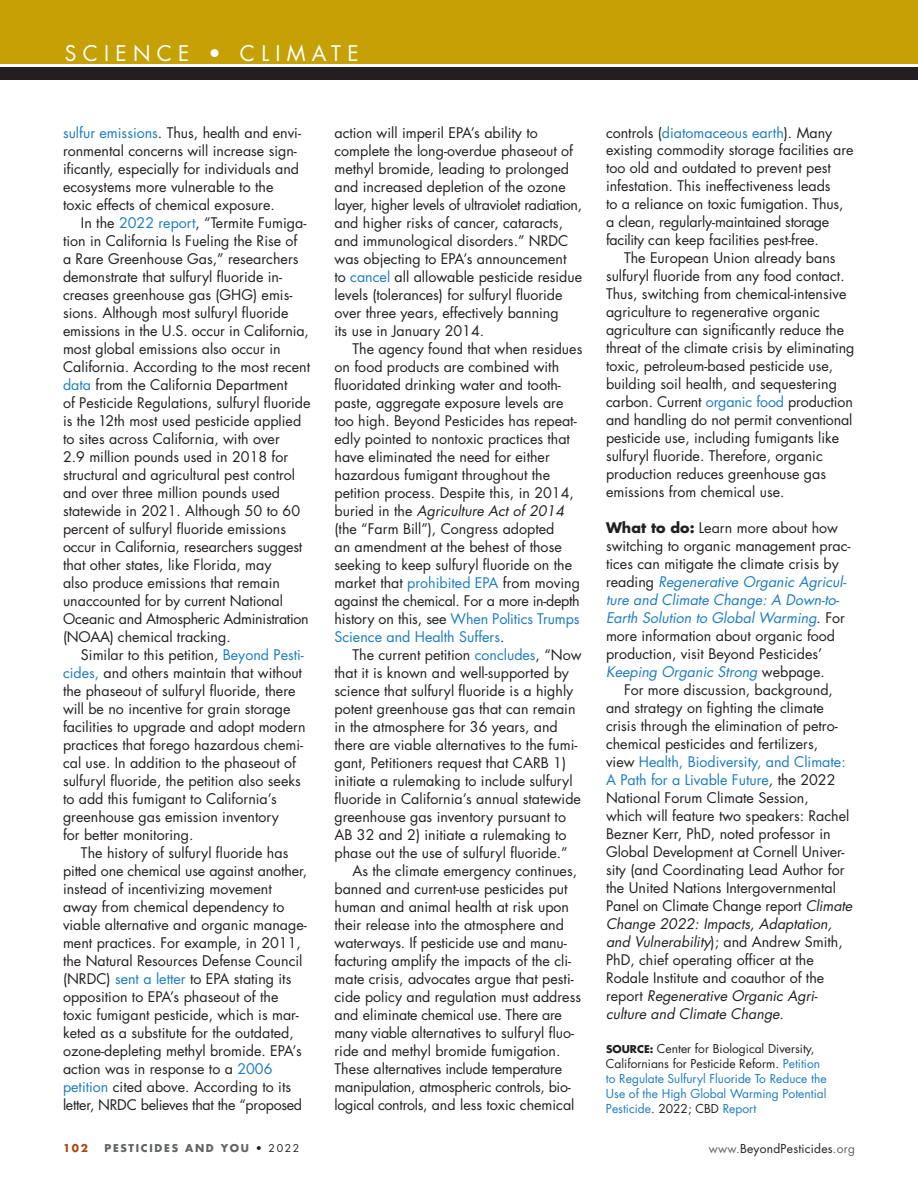
<style>
.page{position:relative;width:918px;height:1188px;background:#fff}
.page>*{position:absolute;margin:0;border:0;box-sizing:border-box;transform-origin:0 0}
.t1{font:21px "Futura Std";letter-spacing:.3em;color:#fff}
.t2{font:14.25px/18px "Futura Std";color:#231f20}
.t3{font:14.25px "Futura Std";letter-spacing:-.02em;color:#231f20}
.t4{font:12px/15px "Futura Std";color:#1b7cc1}
.t5{font:12px "Futura Std";letter-spacing:.02em;color:#231f20}
.t6{font:700 10.5px "Futura Std";letter-spacing:.16em;color:#636466}
.t7{font:700 10.5px "Futura Std";color:#a94d0f}
.s1{color:#1b7cc1}
.s2{font-style:italic}
.s3{font-weight:700}
.s4{font-style:italic;color:#1b7cc1}
.s5{font-weight:700;font-size:10.5px;color:#231f20}
.s6{color:#231f20}
.s7{font-weight:400;color:#231f20}
.s8{color:#636466}
</style>
<div class="page">
<div style="left:0;top:0;width:918px;height:64px;background:#c5a105"></div>
<div style="left:0;top:67px;width:918px;height:12px;background:#231f20"></div>
<h1 class="t1" style="left:65px;top:39px;width:295px">SCIENCE • CLIMATE</h1>
<p class="t2" style="left:63px;top:124px;width:240px"><span class="s1">sulfur emissions</span>. Thus, health and envi&shy;ronmental concerns will increase sign&shy;ificantly, especially for individuals and ecosystems more vulnerable to the toxic effects of chemical exposure.</p>
<p class="t2" style="left:63px;top:214px;width:249px;text-indent:18px">In the <span class="s1">2022 report</span>, “Termite Fumiga&shy;tion in California Is Fueling the Rise of<br>a Rare Greenhouse Gas,” researchers demonstrate that sulfuryl fluoride in&shy;creases greenhouse gas (GHG) emis&shy;sions. Although most sulfuryl fluoride emissions in the U.S. occur in California, most global emissions also occur in California. According to the most recent <span class="s1">data</span> from the California Department<br>of Pesticide Regulations, sulfuryl fluoride is the 12th most used pesticide applied to sites across California, with over<br>2.9 million pounds used in 2018 for structural and agricultural pest control and over three million pounds used statewide in 2021. Although 50 to 60 percent of sulfuryl fluoride emissions occur in California, researchers suggest that other states, like Florida, may<br>also produce emissions that remain unaccounted for by current National Oceanic and Atmospheric Administration (NOAA) chemical tracking.</p>
<p class="t2" style="left:63px;top:646px;width:244px;text-indent:18px">Similar to this petition, <span class="s1">Beyond Pesti&shy;cides,</span> and others maintain that without the phaseout of sulfuryl fluoride, there will be no incentive for grain storage facilities to upgrade and adopt modern practices that forego hazardous chemi&shy;cal use. In addition to the phaseout of sulfuryl fluoride, the petition also seeks to add this fumigant to California’s greenhouse gas emission inventory<br>for better monitoring.</p>
<p class="t2" style="left:63px;top:844px;width:246px;text-indent:18px">The history of sulfuryl fluoride has pitted one chemical use against another, instead of incentivizing movement away from chemical dependency to viable alternative and organic manage&shy;ment practices. For example, in 2011, the Natural Resources Defense Council (NRDC) <span class="s1">sent a letter</span> to EPA stating its opposition to EPA’s phaseout of the toxic fumigant pesticide, which is mar&shy;keted as a substitute for the outdated, ozone-depleting methyl bromide. EPA’s action was in response to a <span class="s1">2006 petition</span> cited above. According to its letter, NRDC believes that the “proposed</p>
<p class="t2" style="left:335px;top:124px;width:249px">action will imperil EPA’s ability to complete the long-overdue phaseout of methyl bromide, leading to prolonged and increased depletion of the ozone layer, higher levels of ultraviolet radiation, and higher risks of cancer, cataracts, and immunological disorders.” NRDC was objecting to EPA’s announcement<br>to <span class="s1">cancel</span> all allowable pesticide residue levels (tolerances) for sulfuryl fluoride over three years, effectively banning<br>its use in January 2014.</p>
<p class="t2" style="left:335px;top:340px;width:249px;text-indent:18px">The agency found that when residues on food products are combined with fluoridated drinking water and tooth&shy;paste, aggregate exposure levels are too high. Beyond Pesticides has repeat&shy;edly pointed to nontoxic practices that have eliminated the need for either hazardous fumigant throughout the petition process. Despite this, in 2014, buried in the <span class="s2">Agriculture Act of 2014 </span>(the “Farm Bill”), Congress adopted<br>an amendment at the behest of those seeking to keep sulfuryl fluoride on the market that <span class="s1">prohibited EPA</span> from moving against the chemical. For a more in-depth history on this, see <span class="s1">When Politics Trumps Science and Health Suffers</span>.</p>
<p class="t2" style="left:353px;top:645px;width:231px">The current petition <span class="s1">concludes</span>, “Now</p>
<p class="t2" style="left:335px;top:663px;width:236px">that it is known and well-supported by</p>
<p class="t2" style="left:335px;top:681px;width:240px">science that sulfuryl fluoride is a highly</p>
<p class="t2" style="left:335px;top:699px;width:243px">potent greenhouse gas that can remain</p>
<p class="t2" style="left:335px;top:717px;width:225px">in the atmosphere for 36 years, and</p>
<p class="t2" style="left:335px;top:735px;width:244px">there are viable alternatives to the fumi-</p>
<p class="t2" style="left:335px;top:753px;width:233px">gant, Petitioners request that CARB 1)</p>
<p class="t2" style="left:335px;top:771px;width:240px">initiate a rulemaking to include sulfuryl</p>
<p class="t2" style="left:335px;top:789px;width:248px">fluoride in California’s annual statewide</p>
<p class="t2" style="left:335px;top:807px;width:233px">greenhouse gas inventory pursuant to</p>
<p class="t2" style="left:335px;top:825px;width:234px">AB 32 and 2) initiate a rulemaking to</p>
<p class="t2" style="left:335px;top:843px;width:235px">phase out the use of sulfuryl fluoride.”</p>
<p class="t2" style="left:353px;top:861px;width:226px">As the climate emergency continues,</p>
<p class="t2" style="left:335px;top:879px;width:235px">banned and current-use pesticides put</p>
<p class="t2" style="left:335px;top:897px;width:236px">human and animal health at risk upon</p>
<p class="t2" style="left:335px;top:915px;width:231px">their release into the atmosphere and</p>
<p class="t2" style="left:335px;top:933px;width:234px">waterways. If pesticide use and manu-</p>
<p class="t2" style="left:335px;top:951px;width:238px">facturing amplify the impacts of the cli-</p>
<p class="t2" style="left:335px;top:969px;width:241px">mate crisis, advocates argue that pesti-</p>
<p class="t2" style="left:335px;top:987px;width:248px">cide policy and regulation must address</p>
<p class="t3" style="left:335px;top:1005px;width:229px">and eliminate chemical use. There are</p>
<p class="t2" style="left:335px;top:1023px;width:241px">many viable alternatives to sulfuryl fluo-</p>
<p class="t2" style="left:335px;top:1041px;width:228px">ride and methyl bromide fumigation.</p>
<p class="t3" style="left:335px;top:1059px;width:229px">These alternatives include temperature</p>
<p class="t3" style="left:335px;top:1077px;width:238px">manipulation, atmospheric controls, bio-</p>
<p class="t2" style="left:335px;top:1095px;width:242px">logical controls, and less toxic chemical</p>
<p class="t2" style="left:606px;top:123px;width:249px">controls (<span class="s1">diatomaceous earth</span>). Many existing commodity storage facilities are too old and outdated to prevent pest infestation. This ineffectiveness leads<br>to a reliance on toxic fumigation. Thus, a clean, regularly-maintained storage facility can keep facilities pest-free.</p>
<p class="t2" style="left:606px;top:249px;width:250px;text-indent:18px">The European Union already bans sulfuryl fluoride from any food contact.<br>Thus, switching from chemical-intensive agriculture to regenerative organic agriculture can significantly reduce the threat of the climate crisis by eliminating toxic, petroleum-based pesticide use, building soil health, and sequestering carbon. Current <span class="s1">organic food</span> production and handling do not permit conventional pesticide use, including fumigants like sulfuryl fluoride. Therefore, organic production reduces greenhouse gas emissions from chemical use.</p>
<p class="t2" style="left:606px;top:519px;width:246px"><span class="s3">What to do:</span> Learn more about how switching to organic management prac&shy;tices can mitigate the climate crisis by reading <span class="s4">Regenerative Organic Agricul&shy;ture and Climate Change: A Down-to-Earth Solution to Global Warming</span>. For more information about organic food production, visit Beyond Pesticides’ <span class="s4">Keeping Organic Strong</span> webpage.</p>
<p class="t2" style="left:606px;top:681px;width:248px;text-indent:18px">For more discussion, background, and strategy on fighting the climate crisis through the elimination of petro&shy;chemical pesticides and fertilizers,<br>view <span class="s1">Health, Biodiversity, and Climate:<br>A Path for a Livable Future</span><span class="s2">,</span> the 2022<br>National Forum Climate Session,<br>which will feature two speakers: Rachel Bezner Kerr, PhD, noted professor in Global Development at Cornell Univer&shy;sity (and Coordinating Lead Author for the United Nations Intergovernmental Panel on Climate Change report <span class="s2">Climate Change 2022: Impacts, Adaptation, and Vulnerability</span>); and Andrew Smith, PhD, chief operating officer at the Rodale Institute and coauthor of the report <span class="s2">Regenerative Organic Agri&shy;culture and Climate Change</span>.</p>
<p class="t4" style="left:606px;top:1041px;width:222px"><span class="s5">SOURCE:</span> <span class="s6">Center for Biological Diversity, Californians for Pesticide Reform.</span> Petition to Regulate Sulfuryl Fluoride To Reduce the Use of the High Global Warming Potential Pesticide<span class="s6">. 2022; CBD</span> Report</p>
<p class="t7" style="left:63px;top:1141px;width:26px">102</p>
<p class="t6" style="left:104px;top:1141px;width:197px">PESTICIDES AND YOU <span class="s7">• 2022</span></p>
<p class="t5" style="left:709px;top:1141px;width:148px"><span class="s8">www.</span>BeyondPesticides<span class="s8">.org</span></p>
</div>
